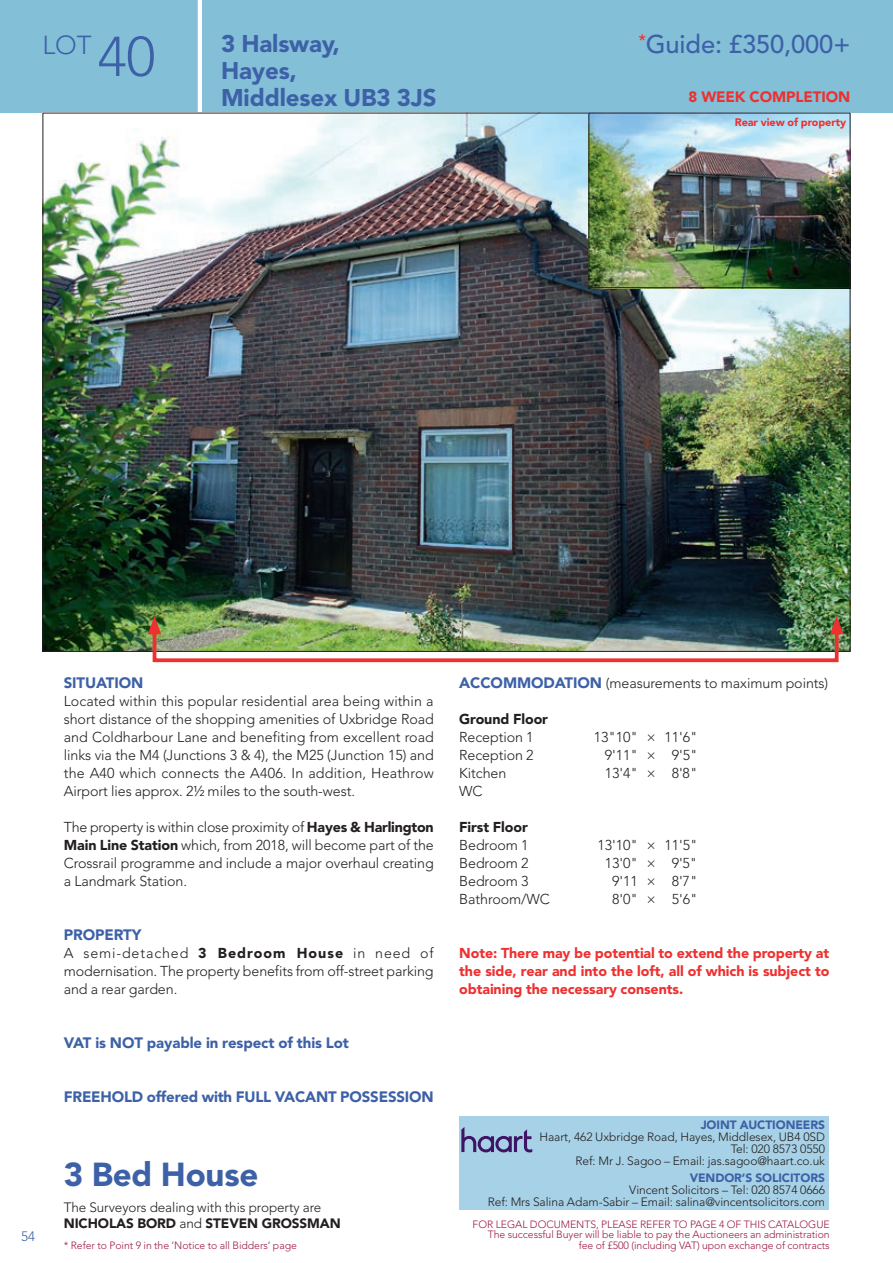
<style>
.page{position:relative;width:893px;height:1263px;background:#fff}
.page>*{position:absolute;margin:0;border:0;box-sizing:border-box;transform-origin:0 0}
.t1{font:900 33px "Avenir LT Std";letter-spacing:-.005em;color:#3d61a7}
.t2{font:300 25.8px "Avenir LT Std";color:#3d61a7}
.t3{font:500 25.5px "Avenir LT Std";letter-spacing:-.005em;color:#3d61a7}
.t4{font:900 24px/27px "Avenir LT Std";letter-spacing:-.005em;color:#3d61a7}
.t5{font:900 15px "Avenir LT Std";letter-spacing:-.01em;color:#3d61a7}
.t6{font:900 15px "Avenir LT Std";letter-spacing:-.005em;color:#ee302f}
.t7{font:300 14.25px/18px "Avenir LT Std";letter-spacing:-.005em;color:#231f20;text-align:justify}
.t8{font:900 14.25px/18px "Avenir LT Std";letter-spacing:-.005em;color:#ee302f;text-align:justify}
.t9{font:900 14.25px "Avenir LT Std";letter-spacing:-.005em;color:#231f20}
.t10{font:300 13.5px/16.5px "Avenir LT Std";letter-spacing:-.005em;color:#231f20}
.t11{font:300 13.5px "Avenir LT Std";color:#3d61a7}
.t12{font:300 12px/12px "Avenir LT Std";letter-spacing:-.005em;color:#231f20;text-align:right}
.t13{font:900 12px "Avenir LT Std";letter-spacing:-.005em;color:#3d61a7}
.t14{font:900 10.8px "Avenir LT Std";letter-spacing:-.005em;color:#ee302f}
.t15{font:300 10.5px/10.5px "Avenir LT Std";letter-spacing:-.005em;color:#9d1b42;text-align:right}
.s1{font-size:55.5px}
.s2{font-weight:900}
.s3{font-weight:900;font-size:15px;color:#3d61a7}
</style>
<div class="page">
<div style="left:0;top:0;width:893px;height:113px;background:#84bfd8"></div>
<hr style="left:198px;top:0;width:4px;height:113px;background:#fff">
<img style="left:45px;top:115px;width:803px;height:535px">
<div style="left:153px;top:625px;width:686px;height:37px;border:4px solid #ee302f"></div>
<svg style="left:148px;top:616px;width:13px;height:18px"></svg>
<svg style="left:830px;top:616px;width:13px;height:18px"></svg>
<img style="left:590px;top:115px;width:258px;height:171px">
<div style="left:588px;top:113px;width:262px;height:175px;border:1px solid #231f20"></div>
<div style="left:459px;top:1116px;width:370px;height:94px;background:#a7d1e6"></div>
<svg style="left:461px;top:1127px;width:71px;height:25px"></svg>
<h2 class="t2" style="left:43px;top:30px;width:114px">LOT <span class="s1">40</span></h2>
<h3 class="t4" style="left:221px;top:30px;width:217px">3 Halsway,<br>Hayes,<br>Middlesex UB3 3JS</h3>
<h3 class="t3" style="left:638px;top:30px;width:213px"><sup>*</sup>Guide: £350,000+</h3>
<p class="t6" style="left:689px;top:88px;width:163px">8 WEEK COMPLETION</p>
<p class="t14" style="left:735px;top:115px;width:113px">Rear view of property</p>
<p class="t11" style="left:21px;top:1229px;width:15px">54</p>
<p class="t5" style="left:64px;top:673px;width:81px">SITUATION</p>
<p class="t7" style="left:64px;top:692px;width:372px">Located within this popular residential area being within a short distance of the shopping amenities of Uxbridge Road and Coldharbour Lane and benefiting from excellent road links via the M4 (Junctions 3 &amp; 4), the M25 (Junction 15) and the A40 which connects the A406. In addition, Heathrow Airport lies approx. 2½ miles to the south-west.</p>
<p class="t7" style="left:64px;top:818px;width:372px">The property is within close proximity of <span class="s2">Hayes &amp; Harlington Main Line Station</span> which, from 2018, will become part of the Crossrail programme and include a major overhaul creating a Landmark Station.</p>
<p class="t5" style="left:64px;top:925px;width:79px">PROPERTY</p>
<p class="t7" style="left:64px;top:944px;width:371px">A semi-detached <span class="s2">3 Bedroom House</span> in need of modernisation. The property benefits from off-street parking and a rear garden.</p>
<p class="t5" style="left:64px;top:1033px;width:287px">VAT is NOT payable in respect of this Lot</p>
<p class="t5" style="left:64px;top:1087px;width:371px">FREEHOLD offered with FULL VACANT POSSESSION</p>
<h1 class="t1" style="left:64px;top:1154px;width:196px">3 Bed House</h1>
<p class="t10" style="left:64px;top:1199px;width:279px">The Surveyors dealing with this property are<br><span class="s2">NICHOLAS BORD</span> and <span class="s2">STEVEN GROSSMAN</span></p>
<p class="t15" style="left:64px;top:1240px;width:235px">* Refer to Point 9 in the ‘Notice to all Bidders’ page</p>
<p class="t7" style="left:459px;top:674px;width:370px"><span class="s3">ACCOMMODATION</span> (measurements to maximum points)</p>
<p class="t9" style="left:459px;top:710px;width:90px">Ground Floor</p>
<p class="t7" style="left:459px;top:728px;width:76px">Reception 1</p>
<p class="t7" style="left:594px;top:728px;width:105px">13"10" × 11'6"</p>
<p class="t7" style="left:459px;top:746px;width:76px">Reception 2</p>
<p class="t7" style="left:605px;top:746px;width:94px">9'11" × 9'5"</p>
<p class="t7" style="left:459px;top:764px;width:49px">Kitchen</p>
<p class="t7" style="left:605px;top:764px;width:94px">13'4" × 8'8"</p>
<p class="t7" style="left:459px;top:782px;width:25px">WC</p>
<p class="t9" style="left:459px;top:818px;width:70px">First Floor</p>
<p class="t7" style="left:459px;top:836px;width:71px">Bedroom 1</p>
<p class="t7" style="left:598px;top:836px;width:101px">13'10" × 11'5"</p>
<p class="t7" style="left:459px;top:854px;width:71px">Bedroom 2</p>
<p class="t7" style="left:605px;top:854px;width:94px">13'0" × 9'5"</p>
<p class="t7" style="left:459px;top:872px;width:71px">Bedroom 3</p>
<p class="t7" style="left:612px;top:872px;width:87px">9'11 × 8'7"</p>
<p class="t7" style="left:459px;top:890px;width:92px">Bathroom/WC</p>
<p class="t7" style="left:612px;top:890px;width:87px">8'0" × 5'6"</p>
<p class="t8" style="left:459px;top:944px;width:372px">Note: There may be potential to extend the property at the side, rear and into the loft, all of which is subject to obtaining the necessary consents.</p>
<p class="t13" style="left:701px;top:1118px;width:126px">JOINT AUCTIONEERS</p>
<p class="t12" style="left:539px;top:1131px;width:287px">Haart, 462 Uxbridge Road, Hayes, Middlesex, UB4 0SD<br>Tel: 020 8573 0550<br>Ref: Mr J. Sagoo – Email: jas.sagoo@haart.co.uk</p>
<p class="t13" style="left:690px;top:1170px;width:137px">VENDOR’S SOLICITORS</p>
<p class="t12" style="left:488px;top:1183px;width:339px">Vincent Solicitors – Tel: 020 8574 0666<br>Ref: Mrs Salina Adam-Sabir – Email: salina@vincentsolicitors.com</p>
<p class="t15" style="left:473px;top:1219px;width:359px">FOR LEGAL DOCUMENTS, PLEASE REFER TO PAGE 4 OF THIS CATALOGUE<br>The successful Buyer will be liable to pay the Auctioneers an administration fee of £500 (including VAT) upon exchange of contracts</p>
</div>
